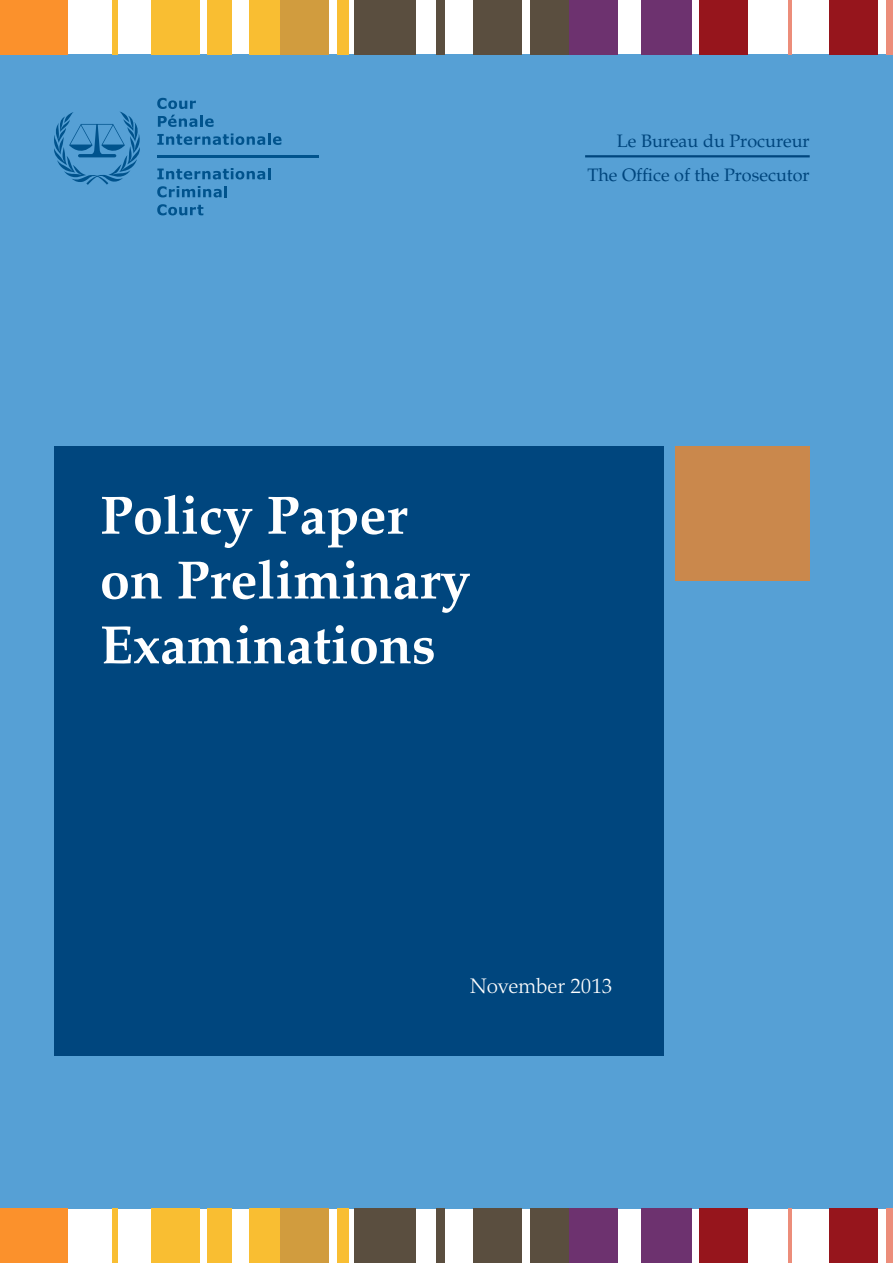
<style>
.page{position:relative;width:893px;height:1263px;background:#fff}
.page>*{position:absolute;margin:0;border:0;box-sizing:border-box;transform-origin:0 0}
.t1{font:54px/64.8px "Palatino Bold Os F";color:#fff}
.t2{font:300 21px "Palatino";color:#fff}
.t3{font:18px "Palatino";color:#00467e}
</style>
<div class="page">
<div style="left:0;top:54px;width:893px;height:1155px;background:#56a0d5"></div>
<div style="left:54px;top:446px;width:609px;height:609px;background:#00467e"></div>
<div style="left:675px;top:446px;width:135px;height:134px;background:#ca884c"></div>
<svg style="left:54px;top:111px;width:86px;height:74px"></svg>
<hr style="left:157px;top:155px;width:162px;height:2px;background:#00538d">
<svg style="left:157px;top:98px;width:39px;height:11px"></svg>
<svg style="left:158px;top:115px;width:56px;height:12px"></svg>
<svg style="left:157px;top:133px;width:124px;height:12px"></svg>
<svg style="left:157px;top:168px;width:114px;height:12px"></svg>
<svg style="left:157px;top:186px;width:70px;height:11px"></svg>
<svg style="left:157px;top:204px;width:46px;height:11px"></svg>
<hr style="left:585px;top:155px;width:225px;height:2px;background:#00467e">
<div style="left:249px;top:0;width:39px;height:54px;background:#f9be32"></div>
<div style="left:0;top:0;width:68px;height:54px;background:#fb912c"></div>
<div style="left:530px;top:0;width:48px;height:54px;background:#5a4e3f"></div>
<div style="left:569px;top:0;width:49px;height:54px;background:#6d326f"></div>
<div style="left:830px;top:0;width:48px;height:54px;background:#96151c"></div>
<div style="left:208px;top:0;width:24px;height:54px;background:#f9be32"></div>
<div style="left:337px;top:0;width:11px;height:54px;background:#f9be32"></div>
<div style="left:112px;top:0;width:5px;height:54px;background:#f9be32"></div>
<div style="left:281px;top:0;width:48px;height:54px;background:#d19c3e"></div>
<div style="left:473px;top:0;width:49px;height:54px;background:#5a4e3f"></div>
<div style="left:643px;top:0;width:48px;height:54px;background:#6d326f"></div>
<hr style="left:789px;top:0;width:3px;height:54px;background:#ec8d7a">
<div style="left:151px;top:0;width:49px;height:54px;background:#f9be32"></div>
<div style="left:436px;top:0;width:9px;height:54px;background:#5a4e3f"></div>
<div style="left:354px;top:0;width:61px;height:54px;background:#5a4e3f"></div>
<div style="left:641px;top:0;width:49px;height:54px;background:#6d326f"></div>
<div style="left:699px;top:0;width:49px;height:54px;background:#96151c"></div>
<div style="left:886px;top:0;width:7px;height:54px;background:#ec8d7a"></div>
<div style="left:249px;top:1209px;width:39px;height:54px;background:#f9be32"></div>
<div style="left:0;top:1209px;width:68px;height:54px;background:#fb912c"></div>
<div style="left:530px;top:1209px;width:48px;height:54px;background:#5a4e3f"></div>
<div style="left:569px;top:1209px;width:49px;height:54px;background:#6d326f"></div>
<div style="left:830px;top:1209px;width:48px;height:54px;background:#96151c"></div>
<div style="left:208px;top:1209px;width:24px;height:54px;background:#f9be32"></div>
<div style="left:337px;top:1209px;width:11px;height:54px;background:#f9be32"></div>
<div style="left:112px;top:1209px;width:5px;height:54px;background:#f9be32"></div>
<div style="left:281px;top:1209px;width:48px;height:54px;background:#d19c3e"></div>
<div style="left:473px;top:1209px;width:49px;height:54px;background:#5a4e3f"></div>
<div style="left:643px;top:1209px;width:48px;height:54px;background:#6d326f"></div>
<hr style="left:789px;top:1209px;width:3px;height:54px;background:#ec8d7a">
<div style="left:151px;top:1209px;width:49px;height:54px;background:#f9be32"></div>
<div style="left:436px;top:1209px;width:9px;height:54px;background:#5a4e3f"></div>
<div style="left:354px;top:1209px;width:61px;height:54px;background:#5a4e3f"></div>
<div style="left:641px;top:1209px;width:49px;height:54px;background:#6d326f"></div>
<div style="left:699px;top:1209px;width:49px;height:54px;background:#96151c"></div>
<div style="left:886px;top:1209px;width:7px;height:54px;background:#ec8d7a"></div>
<p class="t3" style="left:617px;top:130px;width:194px">Le Bureau du Procureur</p>
<p class="t3" style="left:587px;top:164px;width:224px">The Office of the Prosecutor</p>
<p class="t1" style="left:100px;top:483px;width:372px">Policy Paper on Preliminary<br>Examinations</p>
<p class="t2" style="left:470px;top:974px;width:144px">November 2013</p>
</div>
